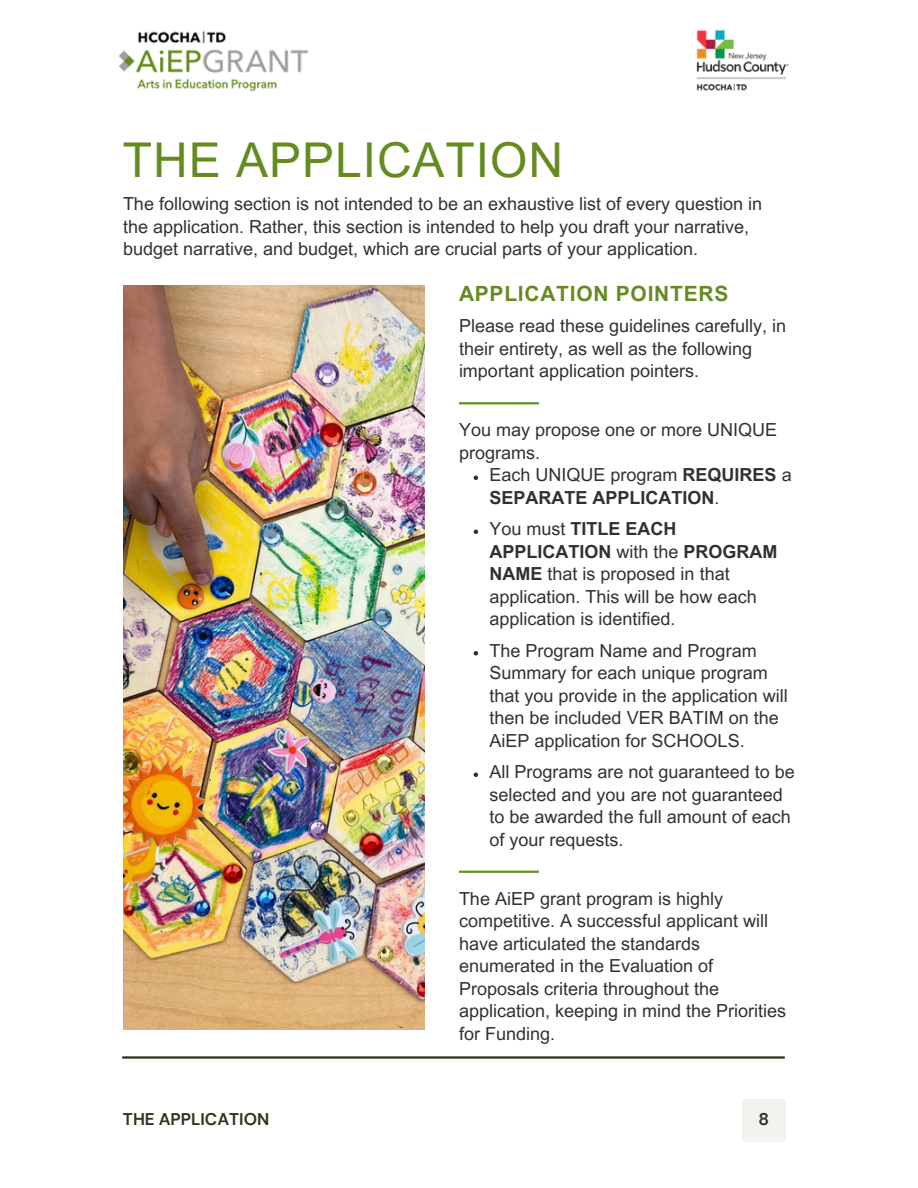
<style>
.page{position:relative;width:918px;height:1188px;background:#fff}
.page>*{position:absolute;margin:0;border:0;box-sizing:border-box;transform-origin:0 0}
.t1{font:48px "Arial MT Pro";letter-spacing:.02em;color:#658b20}
.t2{font:700 21px "Arial MT Pro";letter-spacing:.035em;color:#658b20}
.t3{font:18px/22.5px "Arial MT Pro";color:#343030}
.t4{font:700 18px/22.5px "Arial MT Pro";color:#343030}
.t5{font:700 16.95px "DM Sans";color:#2b391f}
.s1{font-weight:400}
.s2{font-weight:700}
</style>
<div class="page">
<img style="left:123px;top:285px;width:301px;height:744px">
<img style="left:123px;top:1057px;width:661px;height:2px">
<img style="left:118px;top:31px;width:191px;height:61px">
<img style="left:696px;top:29px;width:93px;height:62px">
<hr style="left:459px;top:402px;width:80px;height:2px;background:#688f22">
<svg style="left:474px;top:476px;width:4px;height:4px"></svg>
<svg style="left:474px;top:530px;width:4px;height:4px"></svg>
<svg style="left:474px;top:651px;width:4px;height:5px"></svg>
<svg style="left:474px;top:773px;width:4px;height:4px"></svg>
<hr style="left:459px;top:871px;width:80px;height:2px;background:#688f22">
<p class="t1" style="left:123px;top:142px;width:442px">THE APPLICATION</p>
<p class="t3" style="left:123px;top:195px;width:641px">The following section is not intended to be an exhaustive list of every question in the application. Rather, this section is intended to help you draft your narrative, budget narrative, and budget, which are crucial parts of your application.</p>
<p class="t2" style="left:459px;top:286px;width:271px">APPLICATION POINTERS</p>
<h2 class="t3" style="left:459px;top:317px;width:329px">Please read these guidelines carefully, in their entirety, as well as the following important application pointers.</h2>
<p class="t3" style="left:459px;top:421px;width:320px">You may propose one or more UNIQUE programs.</p>
<p class="t4" style="left:490px;top:466px;width:304px"><span class="s1">Each UNIQUE program</span> REQUIRES <span class="s1">a<br></span>SEPARATE APPLICATION<span class="s1">.</span></p>
<p class="t3" style="left:490px;top:520px;width:290px">You must <span class="s2">TITLE EACH<br>APPLICATION</span> with the <span class="s2">PROGRAM<br>NAME</span> that is proposed in that application. This will be how each application is identified.</p>
<p class="t3" style="left:490px;top:641px;width:300px">The Program Name and Program<br>Summary for each unique program that you provide in the application will then be included VER BATIM on the<br>AiEP application for SCHOOLS.</p>
<p class="t3" style="left:490px;top:763px;width:307px">All Programs are not guaranteed to be selected and you are not guaranteed to be awarded the full amount of each of your requests.</p>
<p class="t3" style="left:459px;top:889px;width:329px">The AiEP grant program is highly competitive. A successful applicant will have articulated the standards enumerated in the Evaluation of Proposals criteria throughout the application, keeping in mind the Priorities for Funding.</p>
<p class="t5" style="left:123px;top:1108px;width:148px">THE APPLICATION</p>
<h1 class="t5" style="left:758px;top:1109px;width:12px">8</h1>
</div>
